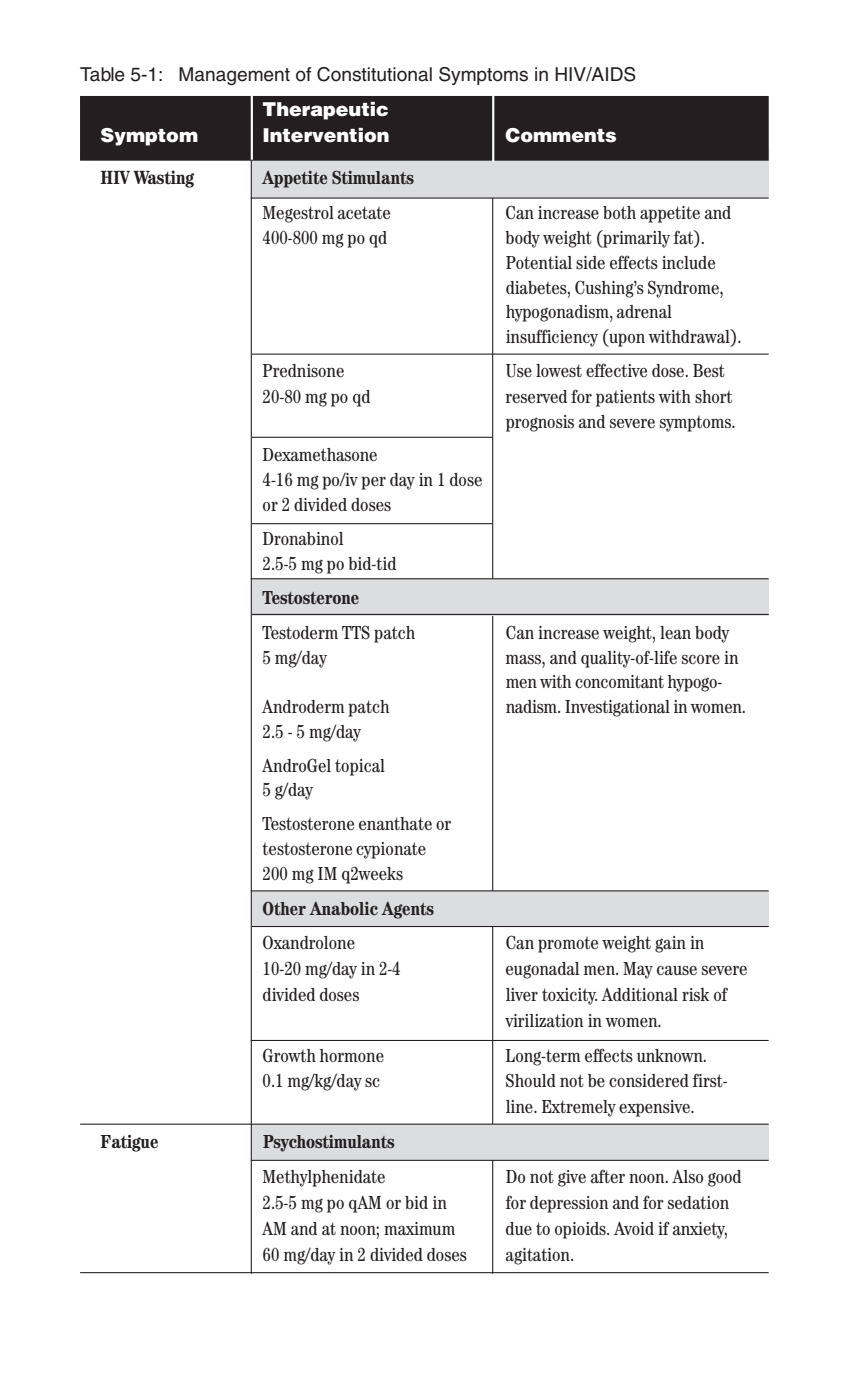
<style>
.page{position:relative;width:849px;height:1377px;background:#fff}
.page>*{position:absolute;margin:0;border:0;box-sizing:border-box;transform-origin:0 0}
.t1{font:27px "Times";color:#fff}
.t2{font:19.12px "Helvetica";color:#231f20}
.t3{font:900 19.12px "Helvetica";color:#fff}
.t4{font:700 condensed 19.12px "Century";color:#231f20}
.t5{font:condensed 18.9px/24.8px "Century";color:#231f20}
.t6{font:700 condensed 18.9px "Century";color:#231f20}
</style>
<div class="page">
<hr style="left:492px;top:191px;width:1px;height:1083px;background:#231f20">
<div style="left:252px;top:579px;width:517px;height:36px;background:#dcdddf"></div>
<div style="left:252px;top:891px;width:517px;height:35px;background:#dcdddf"></div>
<div style="left:252px;top:1124px;width:517px;height:36px;background:#dcdddf"></div>
<div style="left:252px;top:150px;width:517px;height:48px;background:#dcdddf"></div>
<div style="left:80px;top:96px;width:689px;height:65px;background:#231f20;border:1px solid #231f20"></div>
<hr style="left:251px;top:96px;width:1px;height:1178px;background:#231f20">
<hr style="left:251px;top:96px;width:2px;height:64px;background:#fff">
<hr style="left:492px;top:96px;width:2px;height:66px;background:#fff">
<hr style="left:251px;top:198px;width:518px;height:1px;background:#231f20">
<hr style="left:252px;top:354px;width:517px;height:1px;background:#231f20">
<hr style="left:252px;top:437px;width:241px;height:1px;background:#231f20">
<hr style="left:251px;top:578px;width:518px;height:1px;background:#231f20">
<hr style="left:252px;top:614px;width:517px;height:1px;background:#231f20">
<hr style="left:251px;top:890px;width:518px;height:1px;background:#231f20">
<hr style="left:252px;top:926px;width:517px;height:1px;background:#231f20">
<hr style="left:251px;top:1040px;width:518px;height:1px;background:#231f20">
<hr style="left:80px;top:1124px;width:689px;height:1px;background:#231f20">
<hr style="left:251px;top:1160px;width:518px;height:1px;background:#231f20">
<hr style="left:80px;top:1272px;width:689px;height:1px;background:#231f20">
<hr style="left:252px;top:523px;width:241px;height:1px;background:#231f20">
<p class="t2" style="left:80px;top:68px;width:558px">Table 5-1: Management of Constitutional Symptoms in HIV/AIDS</p>
<p class="t3" style="left:263px;top:102px;width:128px">Therapeutic</p>
<p class="t3" style="left:101px;top:128px;width:99px">Symptom</p>
<p class="t3" style="left:262px;top:128px;width:129px">Intervention</p>
<p class="t3" style="left:506px;top:128px;width:113px">Comments</p>
<p class="t4" style="left:101px;top:171px;width:95px">HIV Wasting</p>
<p class="t6" style="left:263px;top:171px;width:153px">Appetite Stimulants</p>
<p class="t5" style="left:263px;top:202px;width:130px">Megestrol acetate</p>
<p class="t5" style="left:505px;top:202px;width:227px">Can increase both appetite and</p>
<p class="t5" style="left:263px;top:227px;width:126px">400-800 mg po qd</p>
<p class="t5" style="left:506px;top:227px;width:238px">body weight (primarily fat).<br>Potential side effects include diabetes, Cushing’s Syndrome, hypogonadism, adrenal insufficiency (upon withdrawal).</p>
<p class="t5" style="left:263px;top:360px;width:83px">Prednisone</p>
<p class="t5" style="left:506px;top:360px;width:220px">Use lowest effective dose. Best</p>
<p class="t5" style="left:263px;top:386px;width:109px">20-80 mg po qd</p>
<p class="t5" style="left:506px;top:386px;width:232px">reserved for patients with short prognosis and severe symptoms.</p>
<p class="t5" style="left:263px;top:444px;width:221px">Dexamethasone<br>4-16 mg po/iv per day in 1 dose or 2 divided doses</p>
<p class="t5" style="left:263px;top:528px;width:135px">Dronabinol<br>2.5-5 mg po bid-tid</p>
<p class="t6" style="left:263px;top:591px;width:98px">Testosterone</p>
<p class="t5" style="left:263px;top:622px;width:154px">Testoderm TTS patch</p>
<p class="t5" style="left:506px;top:622px;width:225px">Can increase weight, lean body</p>
<p class="t5" style="left:263px;top:647px;width:66px">5 mg/day</p>
<p class="t5" style="left:505px;top:647px;width:234px">mass, and quality-of-life score in men with concomitant hypogo-</p>
<p class="t5" style="left:263px;top:696px;width:128px">Androderm patch</p>
<p class="t5" style="left:506px;top:696px;width:242px">nadism. Investigational in women.</p>
<p class="t5" style="left:263px;top:716px;width:124px;line-height:34px">2.5 - 5 mg/day<br>AndroGel topical</p>
<p class="t5" style="left:263px;top:775px;width:190px;line-height:34px">5 g/day<br>Testosterone enanthate or</p>
<p class="t5" style="left:263px;top:838px;width:165px">testosterone cypionate<br>200 mg IM q2weeks</p>
<p class="t6" style="left:263px;top:902px;width:173px">Other Anabolic Agents</p>
<p class="t5" style="left:263px;top:932px;width:94px">Oxandrolone</p>
<p class="t5" style="left:506px;top:932px;width:200px">Can promote weight gain in</p>
<p class="t5" style="left:263px;top:958px;width:140px">10-20 mg/day in 2-4</p>
<p class="t5" style="left:505px;top:958px;width:244px">eugonadal men. May cause severe</p>
<p class="t5" style="left:263px;top:984px;width:98px">divided doses</p>
<p class="t5" style="left:506px;top:983px;width:223px;line-height:25.9px">liver toxicity. Additional risk of virilization in women.</p>
<p class="t5" style="left:263px;top:1044px;width:123px">Growth hormone</p>
<p class="t5" style="left:506px;top:1044px;width:203px">Long-term effects unknown.</p>
<p class="t5" style="left:263px;top:1070px;width:119px">0.1 mg/kg/day sc</p>
<p class="t5" style="left:506px;top:1070px;width:223px;line-height:25.9px">Should not be considered first&shy;line. Extremely expensive.</p>
<p class="t6" style="left:101px;top:1135px;width:59px">Fatigue</p>
<p class="t6" style="left:263px;top:1135px;width:133px">Psychostimulants</p>
<p class="t5" style="left:263px;top:1166px;width:124px">Methylphenidate</p>
<p class="t5" style="left:506px;top:1166px;width:237px">Do not give after noon. Also good</p>
<p class="t5" style="left:263px;top:1192px;width:186px">2.5-5 mg po qAM or bid in</p>
<p class="t5" style="left:506px;top:1192px;width:225px">for depression and for sedation</p>
<p class="t5" style="left:263px;top:1218px;width:194px">AM and at noon; maximum</p>
<p class="t5" style="left:506px;top:1218px;width:224px">due to opioids. Avoid if anxiety,</p>
<p class="t5" style="left:263px;top:1244px;width:206px">60 mg/day in 2 divided doses</p>
<p class="t5" style="left:506px;top:1244px;width:70px">agitation.</p>
<h1 class="t1" style="left:116px;top:132px;width:91px">26 picas</h1>
</div>
